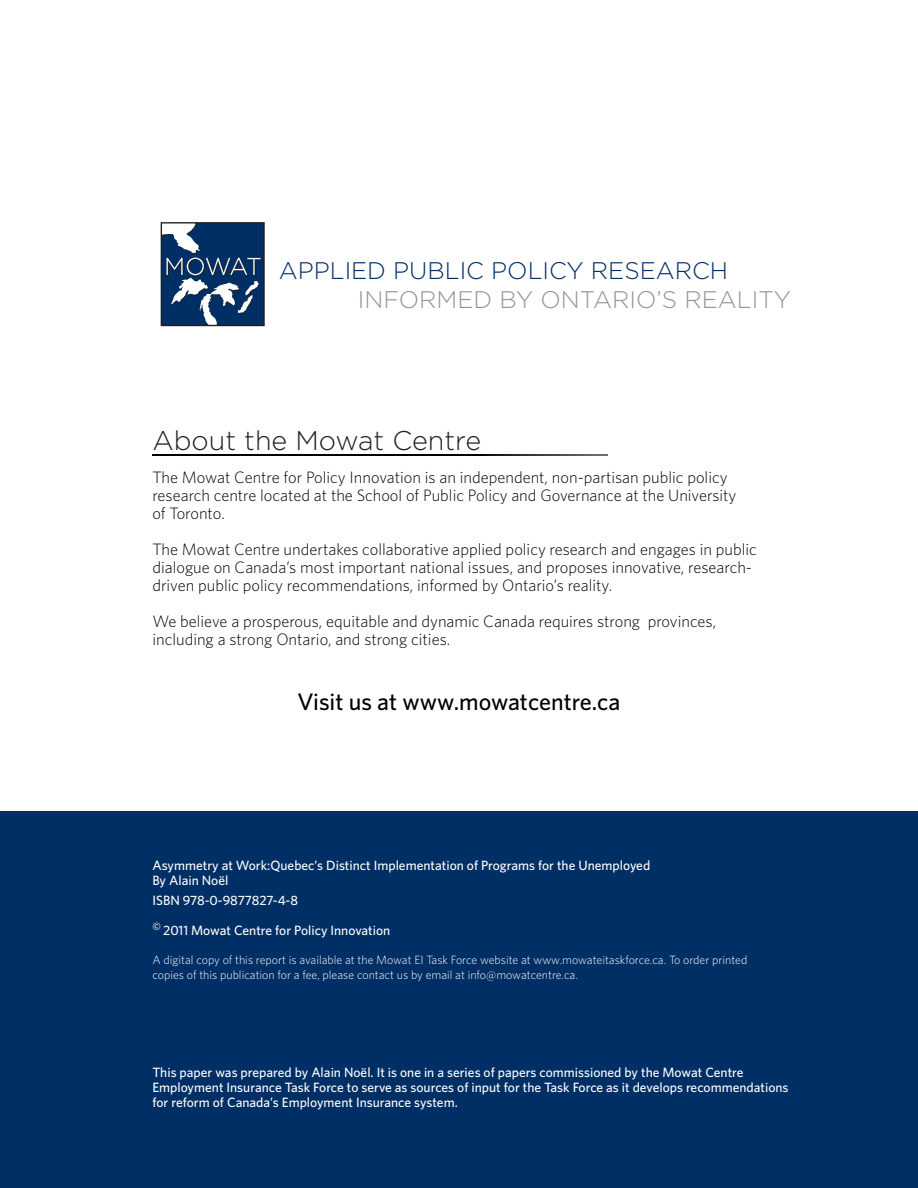
<style>
.page{position:relative;width:918px;height:1188px;background:#fff}
.page>*{position:absolute;margin:0;border:0;box-sizing:border-box;transform-origin:0 0}
.t1{font:300 27px "Gotham HTF";color:#231f20}
.t2{font:300 24px "Gotham HTF";color:#002f65}
.t3{font:500 24px "Whitney";color:#010202}
.t4{font:300 24px "Gotham HTF";color:#939598}
.t5{font:300 16.5px/18px "Whitney HTF";color:#010202}
.t6{font:500 13.5px/15px "Whitney HTF";color:#fff}
.t7{font:300 12px/14.4px "Whitney";color:#fff}
</style>
<div class="page">
<div style="left:0;top:811px;width:918px;height:377px;background:#002f65"></div>
<svg style="left:161px;top:222px;width:104px;height:104px;background:#32547a"></svg>
<svg style="left:152px;top:454px;width:455px;height:2px"></svg>
<h2 class="t2" style="left:279px;top:262px;width:451px">APPLIED PUBLIC POLICY RESEARCH</h2>
<h2 class="t4" style="left:358px;top:291px;width:435px">INFORMED BY ONTARIO’S REALITY</h2>
<h1 class="t1" style="left:152px;top:431px;width:330px">About the Mowat Centre</h1>
<p class="t5" style="left:152px;top:470px;width:585px">The Mowat Centre for Policy Innovation is an independent, non-partisan public policy research centre located at the School of Public Policy and Governance at the University of Toronto.</p>
<p class="t5" style="left:152px;top:542px;width:606px">The Mowat Centre undertakes collaborative applied policy research and engages in public dialogue on Canada’s most important national issues, and proposes innovative, research&shy;driven public policy recommendations, informed by Ontario’s reality.</p>
<p class="t5" style="left:152px;top:614px;width:565px">We believe a prosperous, equitable and dynamic Canada requires strong provinces, including a strong Ontario, and strong cities.</p>
<h2 class="t3" style="left:298px;top:692px;width:324px">Visit us at www.mowatcentre.ca</h2>
<p class="t6" style="left:152px;top:860px;width:499px">Asymmetry at Work:Quebec’s Distinct Implementation of Programs for the Unemployed<br>By Alain Noël</p>
<p class="t6" style="left:152px;top:894px;width:147px">ISBN 978-0-9877827-4-8</p>
<p class="t6" style="left:152px;top:924px;width:239px"><sup>©</sup> 2011 Mowat Centre for Policy Innovation</p>
<p class="t7" style="left:152px;top:954px;width:596px">A digital copy of this report is available at the Mowat EI Task Force website at www.mowateitaskforce.ca. To order printed copies of this publication for a fee, please contact us by email at info@mowatcentre.ca.</p>
<p class="t6" style="left:152px;top:1066px;width:638px">This paper was prepared by Alain Noël. It is one in a series of papers commissioned by the Mowat Centre<br>Employment Insurance Task Force to serve as sources of input for the Task Force as it develops recommendations for reform of Canada’s Employment Insurance system.</p>
</div>
